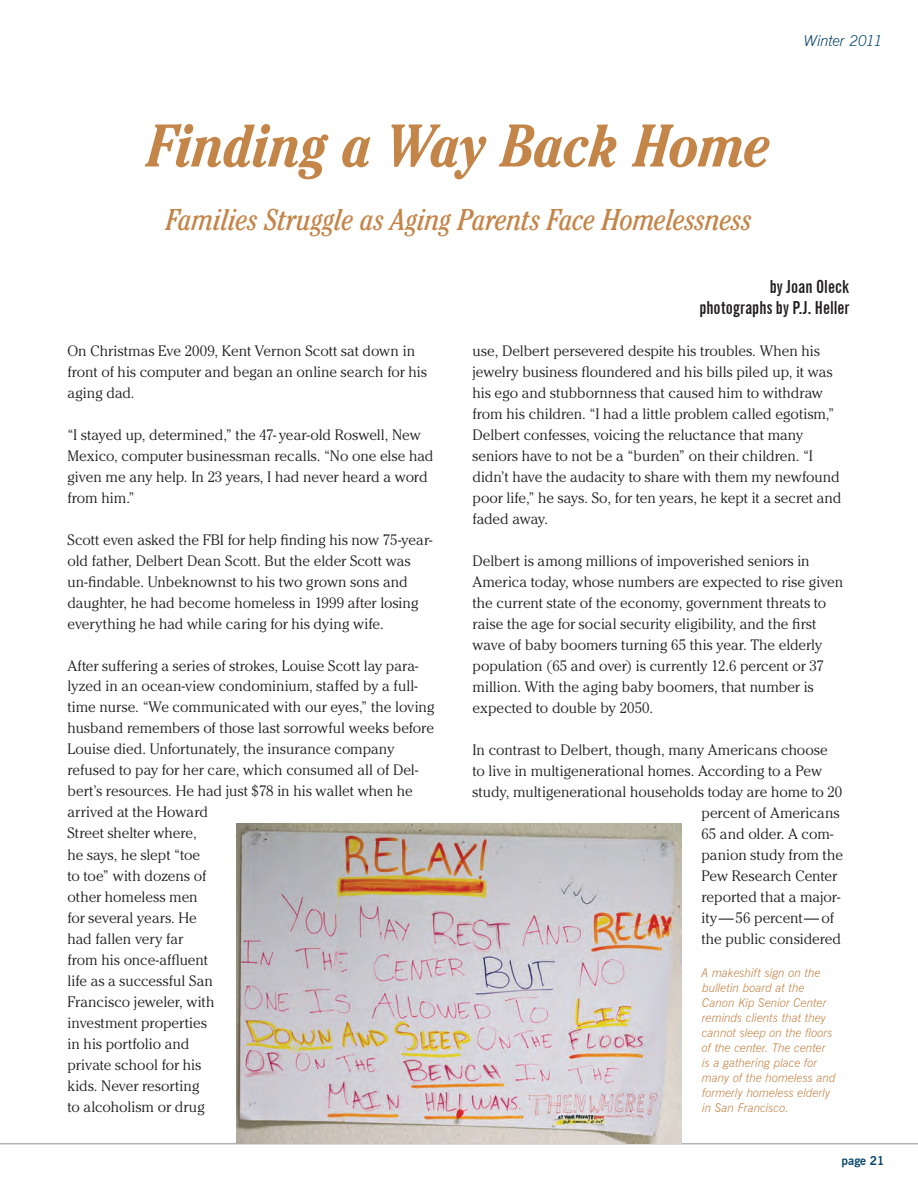
<style>
.page{position:relative;width:918px;height:1188px;background:#fff}
.page>*{position:absolute;margin:0;border:0;box-sizing:border-box;transform-origin:0 0}
.t1{font:italic 700 condensed 60px "Cheltenham";letter-spacing:-.01em;color:#c48549}
.t2{font:italic condensed 30px "Cheltenham";letter-spacing:-.005em;color:#c48549}
.author{font:700 extra-condensed 18px/21px "News Gothic BT";color:#231f20;text-align:right}
.body_2{font:300 15px/21px "Cheltenham";letter-spacing:-.005em;color:#231f20}
.t3{font:italic 300 15px "News Gothic BT";letter-spacing:-.02em;color:#07446a}
.t4{font:italic 300 12px/15px "News Gothic BT";color:#c48549}
.t5{font:700 12px "News Gothic BT";color:#07446a}
</style>
<div class="page">
<hr style="left:0;top:1143px;width:918px;height:1px;background:#b4b3b7">
<img style="left:237px;top:824px;width:444px;height:319px">
<p class="t1" style="left:147px;top:111px;width:625px">Finding a Way Back Home</p>
<p class="t2" style="left:166px;top:202px;width:587px">Families Struggle as Aging Parents Face Homelessness</p>
<p class="t3" style="left:804px;top:32px;width:80px">Winter 2011</p>
<p class="body_2" style="left:68px;top:340px;width:361px">On Christmas Eve 2009, Kent Vernon Scott sat down in front of his computer and began an online search for his aging dad.</p>
<p class="body_2" style="left:68px;top:424px;width:368px">“I stayed up, determined,” the 47- year-old Roswell, New Mexico, computer businessman recalls. “No one else had given me any help. In 23 years, I had never heard a word from him.”</p>
<p class="body_2" style="left:68px;top:529px;width:366px">Scott even asked the FBI for help finding his now 75-year&shy;old father, Delbert Dean Scott. But the elder Scott was un-findable. Unbeknownst to his two grown sons and daughter, he had become homeless in 1999 after losing everything he had while caring for his dying wife.</p>
<p class="body_2" style="left:68px;top:655px;width:369px">After suffering a series of strokes, Louise Scott lay para&shy;lyzed in an ocean-view condominium, staffed by a full&shy;time nurse. “We communicated with our eyes,” the loving husband remembers of those last sorrowful weeks before<br>Louise died. Unfortunately, the insurance company refused to pay for her care, which consumed all of Del&shy;bert’s resources. He had just $78 in his wallet when he arrived at the Howard<br>Street shelter where,<br>he says, he slept “toe<br>to toe” with dozens of<br>other homeless men<br>for several years. He<br>had fallen very far<br>from his once-affluent<br>life as a successful San<br>Francisco jeweler, with<br>investment properties<br>in his portfolio and<br>private school for his<br>kids. Never resorting<br>to alcoholism or drug</p>
<p class="author" style="left:699px;top:275px;width:152px">by Joan Oleck photographs by P.J. Heller</p>
<p class="body_2" style="left:472px;top:340px;width:370px">use, Delbert persevered despite his troubles. When his jewelry business floundered and his bills piled up, it was his ego and stubbornness that caused him to withdraw from his children. “I had a little problem called egotism,” Delbert confesses, voicing the reluctance that many seniors have to not be a “burden” on their children. “I didn’t have the audacity to share with them my newfound poor life,” he says. So, for ten years, he kept it a secret and faded away.</p>
<p class="body_2" style="left:472px;top:550px;width:372px">Delbert is among millions of impoverished seniors in America today, whose numbers are expected to rise given the current state of the economy, government threats to raise the age for social security eligibility, and the first wave of baby boomers turning 65 this year. The elderly population (65 and over) is currently 12.6 percent or 37 million. With the aging baby boomers, that number is expected to double by 2050.</p>
<p class="body_2" style="left:472px;top:739px;width:357px">In contrast to Delbert, though, many Americans choose</p>
<p class="body_2" style="left:472px;top:760px;width:351px">to live in multigenerational homes. According to a Pew</p>
<p class="body_2" style="left:472px;top:781px;width:371px">study, multigenerational households today are home to 20</p>
<p class="body_2" style="left:701px;top:802px;width:140px">percent of Americans</p>
<p class="body_2" style="left:701px;top:823px;width:133px">65 and older. A com-</p>
<p class="body_2" style="left:701px;top:844px;width:143px">panion study from the</p>
<p class="body_2" style="left:701px;top:865px;width:137px">Pew Research Center</p>
<p class="body_2" style="left:701px;top:886px;width:140px">reported that a major-</p>
<p class="body_2" style="left:701px;top:907px;width:134px">ity— 56 percent— of</p>
<p class="body_2" style="left:701px;top:928px;width:141px">the public considered</p>
<p class="t4" style="left:701px;top:965px;width:136px">A makeshift sign on the bulletin board at the<br>Canon Kip Senior Center reminds clients that they cannot sleep on the floors of the center. The center is a gathering place for many of the homeless and formerly homeless elderly in San Francisco.</p>
<p class="t5" style="left:842px;top:1154px;width:44px">page 21</p>
</div>
